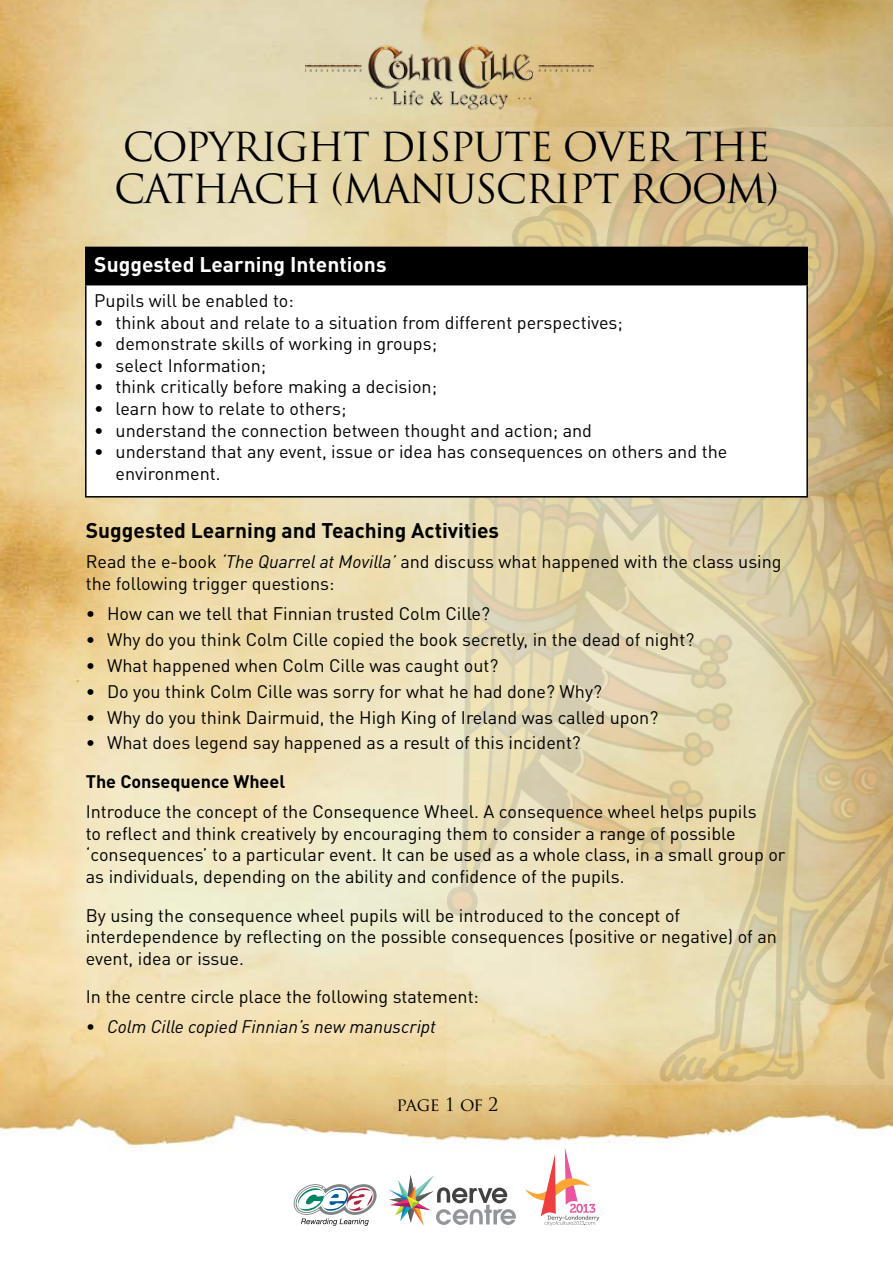
<style>
.page{position:relative;width:893px;height:1263px;background:#fff}
.page>*{position:absolute;margin:0;border:0;box-sizing:border-box;transform-origin:0 0}
.t1{font:39px/42px "Trajan Pro";letter-spacing:-.04em;color:#000}
.t2{font:700 21px "DIN Pro";color:#000}
.t3{font:700 21px "DIN Pro";color:#fff}
.t4{font:18px/21.6px "DIN Pro";color:#000}
.t5{font:italic 18px "DIN Pro";color:#000}
.t6{font:700 18px "DIN Pro";color:#000}
.t7{font:18px "Trajan Pro";color:#000}
.s1{font-style:italic}
</style>
<div class="page">
<img style="left:0;top:0;width:893px;height:1226px">
<img style="left:448px;top:128px;width:445px;height:956px">
<svg style="left:294px;top:1184px;width:84px;height:42px"></svg>
<svg style="left:388px;top:1175px;width:128px;height:50px"></svg>
<svg style="left:525px;top:1147px;width:74px;height:79px"></svg>
<img style="left:306px;top:40px;width:287px;height:74px">
<div style="left:86px;top:247px;width:721px;height:38px;background:#000"></div>
<div style="left:86px;top:285px;width:721px;height:212px;background:#fff"></div>
<hr style="left:85px;top:247px;width:723px;height:1px;background:#000">
<hr style="left:85px;top:248px;width:2px;height:36px;background:#000">
<hr style="left:806px;top:248px;width:2px;height:36px;background:#000">
<hr style="left:85px;top:284px;width:723px;height:1px;background:#000">
<hr style="left:85px;top:285px;width:2px;height:211px;background:#000">
<hr style="left:806px;top:285px;width:2px;height:211px;background:#000">
<hr style="left:85px;top:496px;width:723px;height:1px;background:#000">
<h1 class="t1" style="left:114px;top:126px;width:666px">COPYRIGHT DISPUTE OVER THE<br>CATHACH (MANUSCRIPT ROOM)</h1>
<p class="t3" style="left:94px;top:250px;width:294px">Suggested Learning Intentions</p>
<p class="t4" style="left:94px;top:289px;width:201px">Pupils will be enabled to:</p>
<p class="t4" style="left:94px;top:310px;width:530px">• think about and relate to a situation from different perspectives;</p>
<p class="t4" style="left:94px;top:332px;width:344px">• demonstrate skills of working in groups;</p>
<p class="t4" style="left:94px;top:354px;width:173px">• select Information;</p>
<p class="t4" style="left:94px;top:375px;width:344px">• think critically before making a decision;</p>
<p class="t4" style="left:94px;top:397px;width:254px">• learn how to relate to others;</p>
<p class="t4" style="left:94px;top:418px;width:499px">• understand the connection between thought and action; and</p>
<p class="t4" style="left:116px;top:440px;width:613px;text-indent:-21px">• understand that any event, issue or idea has consequences on others and the environment.</p>
<p class="t2" style="left:86px;top:516px;width:415px">Suggested Learning and Teaching Activities</p>
<p class="t4" style="left:86px;top:550px;width:697px">Read the e-book <span class="s1">‘The Quarrel at Movilla’</span> and discuss what happened with the class using the following trigger questions:</p>
<p class="t4" style="left:86px;top:602px;width:406px">• How can we tell that Finnian trusted Colm Cille?</p>
<p class="t4" style="left:86px;top:628px;width:610px">• Why do you think Colm Cille copied the book secretly, in the dead of night?</p>
<p class="t4" style="left:86px;top:654px;width:414px">• What happened when Colm Cille was caught out?</p>
<p class="t4" style="left:86px;top:680px;width:518px">• Do you think Colm Cille was sorry for what he had done? Why?</p>
<p class="t4" style="left:86px;top:705px;width:574px">• Why do you think Dairmuid, the High King of Ireland was called upon?</p>
<p class="t4" style="left:86px;top:731px;width:497px">• What does legend say happened as a result of this incident?</p>
<p class="t6" style="left:86px;top:769px;width:201px">The Consequence Wheel</p>
<p class="t4" style="left:86px;top:800px;width:701px">Introduce the concept of the Consequence Wheel. A consequence wheel helps pupils<br>to reflect and think creatively by encouraging them to consider a range of possible ‘consequences’ to a particular event. It can be used as a whole class, in a small group or as individuals, depending on the ability and confidence of the pupils.</p>
<p class="t4" style="left:86px;top:903px;width:693px">By using the consequence wheel pupils will be introduced to the concept of interdependence by reflecting on the possible consequences (positive or negative) of an event, idea or issue.</p>
<p class="t4" style="left:86px;top:985px;width:395px">In the centre circle place the following statement:</p>
<p class="t5" style="left:86px;top:1016px;width:352px">• Colm Cille copied Finnian’s new manuscript</p>
<p class="t7" style="left:397px;top:1093px;width:103px">PAGE 1 OF 2</p>
</div>
